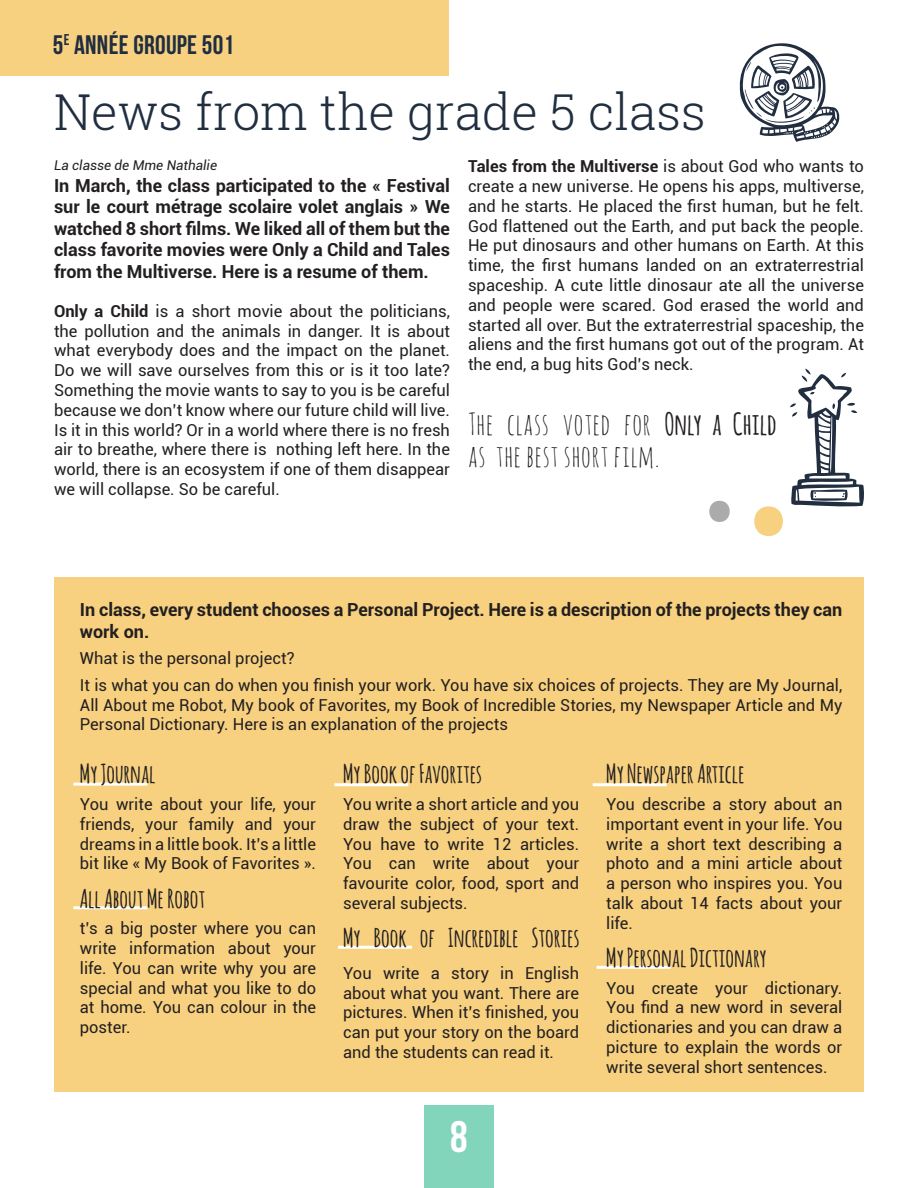
<style>
.page{position:relative;width:918px;height:1188px;background:#fff}
.page>*{position:absolute;margin:0;border:0;box-sizing:border-box;transform-origin:0 0}
.t1{font:300 49.5px "Roboto Slab";color:#212e40}
.t2{font:44.1px "Bebas Neue";color:#fff}
.t3{font:30px/31.5px "Amatic SC";letter-spacing:.02em;color:#231f20}
.t4{font:26.85px "Bebas Neue";letter-spacing:.01em;color:#212e40}
.t5{font:700 25.5px "Amatic";letter-spacing:.02em;color:#231f20}
.t6{font:700 18px/21.6px "Roboto";color:#231f20;text-align:justify}
.t7{font:16.5px/19.8px "Roboto";color:#231f20;text-align:justify}
.t8{font:italic 13.5px "Roboto";color:#231f20}
.s1{font-weight:700}
.s2{font-family:"Amatic";font-weight:700}
</style>
<div class="page">
<div style="left:424px;top:1105px;width:70px;height:83px;background:#82d5bb"></div>
<div style="left:54px;top:577px;width:810px;height:515px;background:#f7d180"></div>
<div style="left:0;top:0;width:449px;height:75px;background:#f7d180"></div>
<svg style="left:739px;top:43px;width:101px;height:99px"></svg>
<svg style="left:709px;top:501px;width:21px;height:21px"></svg>
<svg style="left:754px;top:369px;width:110px;height:167px"></svg>
<hr style="left:73px;top:783px;width:75px;height:3px;background:#fff">
<hr style="left:73px;top:906px;width:75px;height:3px;background:#fff">
<hr style="left:334px;top:783px;width:74px;height:3px;background:#fff">
<hr style="left:593px;top:783px;width:74px;height:3px;background:#fff">
<hr style="left:338px;top:946px;width:74px;height:3px;background:#fff">
<hr style="left:596px;top:966px;width:75px;height:3px;background:#fff">
<p class="t4" style="left:53px;top:30px;width:183px">5<sup>E</sup> ANNÉE GROUPE 501</p>
<p class="t1" style="left:54px;top:78px;width:654px">News from the grade 5 class</p>
<p class="t8" style="left:54px;top:156px;width:165px">La classe de Mme Nathalie</p>
<p class="t6" style="left:54px;top:174px;width:398px">In March, the class participated to the « Festival sur le court métrage scolaire volet anglais » We watched 8 short films. We liked all of them but the class favorite movies were Only a Child and Tales from the Multiverse. Here is a resume of them.</p>
<p class="t7" style="left:468px;top:156px;width:398px"><span class="s1">Tales from the Multiverse</span> is about God who wants to create a new universe. He opens his apps, multiverse, and he starts. He placed the first human, but he felt.<br>God flattened out the Earth, and put back the people.<br>He put dinosaurs and other humans on Earth. At this time, the first humans landed on an extraterrestrial spaceship. A cute little dinosaur ate all the universe and people were scared. God erased the world and started all over. But the extraterrestrial spaceship, the aliens and the first humans got out of the program. At the end, a bug hits God’s neck.</p>
<p class="t3" style="left:468px;top:408px;width:310px">The class voted for <span class="s2">Only a Child </span>as the best short film.</p>
<p class="t7" style="left:54px;top:301px;width:398px"><span class="s1">Only a Child</span> is a short movie about the politicians, the pollution and the animals in danger. It is about what everybody does and the impact on the planet.<br>Do we will save ourselves from this or is it too late?<br>Something the movie wants to say to you is be careful because we don’t know where our future child will live.<br>Is it in this world? Or in a world where there is no fresh air to breathe, where there is nothing left here. In the world, there is an ecosystem if one of them disappear we will collapse. So be careful.</p>
<p class="t6" style="left:80px;top:598px;width:764px">In class, every student chooses a Personal Project. Here is a description of the projects they can work on.</p>
<p class="t7" style="left:80px;top:648px;width:216px">What is the personal project?</p>
<p class="t7" style="left:80px;top:674px;width:764px">It is what you can do when you finish your work. You have six choices of projects. They are My Journal, All About me Robot, My book of Favorites, my Book of Incredible Stories, my Newspaper Article and My Personal Dictionary. Here is an explanation of the projects</p>
<p class="t5" style="left:80px;top:756px;width:77px">My Journal</p>
<p class="t7" style="left:80px;top:794px;width:238px">You write about your life, your friends, your family and your dreams in a little book. It’s a little bit like « My Book of Favorites ».</p>
<p class="t5" style="left:80px;top:880px;width:126px">All About Me Robot</p>
<p class="t7" style="left:80px;top:918px;width:238px">t’s a big poster where you can write information about your life. You can write why you are special and what you like to do at home. You can colour in the poster.</p>
<p class="t5" style="left:606px;top:756px;width:139px">My Newspaper Article</p>
<p class="t7" style="left:606px;top:794px;width:238px">You describe a story about an important event in your life. You write a short text describing a photo and a mini article about a person who inspires you. You talk about 14 facts about your life.</p>
<p class="t5" style="left:606px;top:939px;width:161px">My Personal Dictionary</p>
<p class="t7" style="left:606px;top:977px;width:238px">You create your dictionary.<br>You find a new word in several dictionaries and you can draw a picture to explain the words or write several short sentences.</p>
<p class="t5" style="left:343px;top:756px;width:140px">My Book of Favorites</p>
<p class="t7" style="left:343px;top:794px;width:238px">You write a short article and you draw the subject of your text.<br>You have to write 12 articles.<br>You can write about your favourite color, food, sport and several subjects.</p>
<p class="t5" style="left:343px;top:920px;width:238px">My Book of Incredible Stories</p>
<p class="t7" style="left:343px;top:962px;width:238px">You write a story in English about what you want. There are pictures. When it’s finished, you can put your story on the board and the students can read it.</p>
<h2 class="t2" style="left:450px;top:1112px;width:19px">8</h2>
</div>
